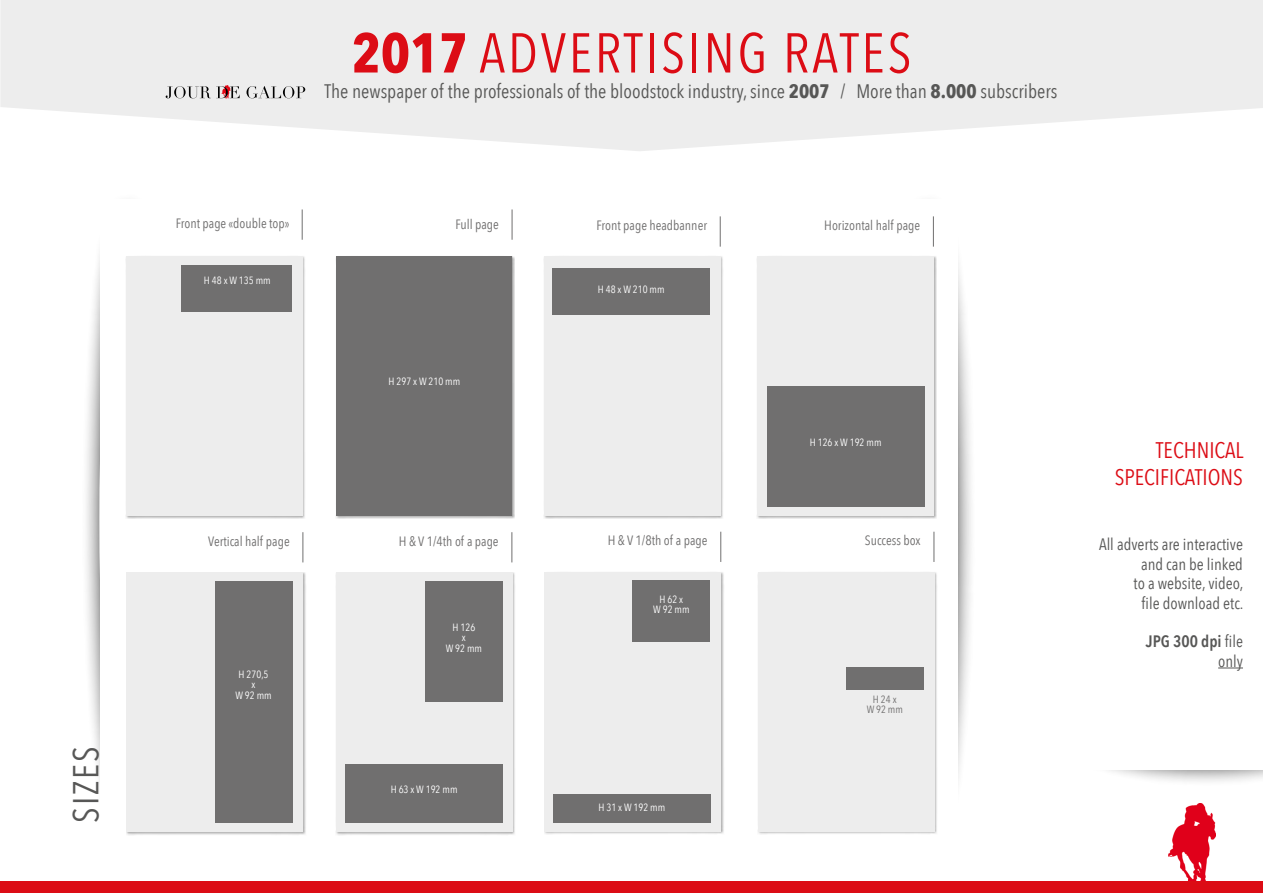
<style>
.page{position:relative;width:1263px;height:893px;background:#fff}
.page>*{position:absolute;margin:0;border:0;box-sizing:border-box;transform-origin:0 0}
.t1{font:55.5px "Avenir Next Condensed";letter-spacing:.05em;color:#dc0c15}
.t2{font:36px "Avenir Next Condensed";letter-spacing:.05em;color:#575756}
.t3{font:22.5px/27px "Avenir Next Condensed";color:#dc0c15;text-align:right}
.t4{font:19.5px "Avenir Next Condensed";color:#575756}
.t5{font:16.5px/19.8px "Avenir Next Condensed";color:#575756;text-align:right}
.t6{font:600 16.5px/19.8px "Avenir Next Condensed";color:#575756;text-align:right}
.t7{font:13.5px "Avenir Next Condensed";color:#706f6f}
.t8{font:10.5px/10.5px "Avenir Next Condensed";color:#fff;text-align:center}
.t9{font:10.5px/10.5px "Avenir Next Condensed";color:#706f6f;text-align:center}
.s1{font-weight:700}
.s2{font-weight:400}
</style>
<div class="page">
<img style="left:1168px;top:803px;width:47px;height:78px">
<svg style="left:0;top:0;width:1263px;height:151px;background:#efefef"></svg>
<div style="left:81px;top:192px;width:95px;height:657px;background:#000;opacity:.75"></div>
<div style="left:1067px;top:691px;width:196px;height:96px;background:#000;opacity:.75"></div>
<div style="left:881px;top:192px;width:96px;height:657px;background:#000;opacity:.75"></div>
<div style="left:100px;top:199px;width:858px;height:648px;background:#fff"></div>
<div style="left:1061px;top:172px;width:202px;height:598px;background:#fff"></div>
<div style="left:125px;top:256px;width:181px;height:263px;background:#000;opacity:.3"></div>
<div style="left:126px;top:256px;width:176px;height:259px;background:#ededed"></div>
<div style="left:543px;top:256px;width:181px;height:263px;background:#000;opacity:.3"></div>
<div style="left:544px;top:256px;width:176px;height:259px;background:#ededed"></div>
<div style="left:757px;top:256px;width:180px;height:263px;background:#000;opacity:.3"></div>
<div style="left:757px;top:256px;width:177px;height:259px;background:#ededed"></div>
<div style="left:181px;top:265px;width:111px;height:46px;background:#706f6f"></div>
<div style="left:553px;top:268px;width:157px;height:46px;background:#706f6f"></div>
<div style="left:335px;top:256px;width:180px;height:263px;background:#000;opacity:.3"></div>
<div style="left:336px;top:256px;width:176px;height:259px;background:#706f6f"></div>
<div style="left:767px;top:386px;width:157px;height:121px;background:#706f6f"></div>
<hr style="left:302px;top:209px;width:1px;height:31px;background:#706f6f">
<hr style="left:720px;top:216px;width:1px;height:31px;background:#706f6f">
<hr style="left:512px;top:209px;width:1px;height:31px;background:#706f6f">
<hr style="left:933px;top:216px;width:1px;height:31px;background:#706f6f">
<div style="left:126px;top:572px;width:180px;height:263px;background:#000;opacity:.3"></div>
<div style="left:127px;top:572px;width:176px;height:260px;background:#ededed"></div>
<div style="left:544px;top:572px;width:180px;height:263px;background:#000;opacity:.3"></div>
<div style="left:544px;top:572px;width:177px;height:259px;background:#ededed"></div>
<div style="left:335px;top:572px;width:181px;height:263px;background:#000;opacity:.3"></div>
<div style="left:336px;top:572px;width:176px;height:260px;background:#ededed"></div>
<div style="left:757px;top:572px;width:181px;height:263px;background:#000;opacity:.3"></div>
<div style="left:758px;top:572px;width:176px;height:259px;background:#ededed"></div>
<div style="left:215px;top:581px;width:77px;height:242px;background:#706f6f"></div>
<div style="left:425px;top:581px;width:78px;height:121px;background:#706f6f"></div>
<div style="left:633px;top:581px;width:77px;height:61px;background:#706f6f"></div>
<div style="left:846px;top:667px;width:78px;height:22px;background:#706f6f"></div>
<div style="left:345px;top:764px;width:158px;height:59px;background:#706f6f"></div>
<div style="left:553px;top:794px;width:157px;height:28px;background:#706f6f"></div>
<hr style="left:303px;top:532px;width:1px;height:30px;background:#706f6f">
<hr style="left:720px;top:532px;width:1px;height:30px;background:#706f6f">
<hr style="left:512px;top:532px;width:1px;height:30px;background:#706f6f">
<hr style="left:934px;top:532px;width:1px;height:30px;background:#706f6f">
<svg style="left:1218px;top:668px;width:25px;height:1px"></svg>
<div style="left:0;top:881px;width:1263px;height:12px;background:#dc0c15"></div>
<svg style="left:166px;top:85px;width:74px;height:13px"></svg>
<svg style="left:246px;top:86px;width:59px;height:12px"></svg>
<h2 class="t2" style="left:55px;top:823px;width:78px;rotate:-90deg">SIZES</h2>
<h1 class="t1" style="left:352px;top:6px;width:561px"><span class="s1">2017</span> ADVERTISING RATES</h1>
<h3 class="t4" style="left:325px;top:75px;width:734px">The newspaper of the professionals of the bloodstock industry, since <span class="s1">2007</span> / More than <span class="s1">8.000</span> subscribers</h3>
<p class="t7" style="left:176px;top:211px;width:115px">Front page «double top»</p>
<p class="t7" style="left:455px;top:213px;width:45px">Full page</p>
<p class="t7" style="left:596px;top:214px;width:112px">Front page headbanner</p>
<p class="t7" style="left:824px;top:214px;width:97px">Horizontal half page</p>
<p class="t8" style="left:204px;top:275px;width:68px">H 48 x W 135 mm</p>
<p class="t8" style="left:388px;top:376px;width:73px">H 297 x W 210 mm</p>
<p class="t8" style="left:598px;top:283px;width:68px">H 48 x W 210 mm</p>
<p class="t8" style="left:810px;top:436px;width:73px">H 126 x W 192 mm</p>
<p class="t7" style="left:208px;top:529px;width:83px">Vertical half page</p>
<p class="t7" style="left:399px;top:529px;width:101px">H &amp; V 1/4th of a page</p>
<p class="t7" style="left:608px;top:529px;width:101px">H &amp; V 1/8th of a page</p>
<p class="t7" style="left:865px;top:529px;width:57px">Success box</p>
<p class="t8" style="left:235px;top:668px;width:38px">H 270,5 x<br>W 92 mm</p>
<p class="t8" style="left:446px;top:621px;width:38px">H 126<br>x<br>W 92 mm</p>
<p class="t8" style="left:391px;top:783px;width:68px">H 63 x W 192 mm</p>
<p class="t8" style="left:653px;top:593px;width:38px">H 62 x<br>W 92 mm</p>
<p class="t8" style="left:598px;top:801px;width:68px">H 31 x W 192 mm</p>
<p class="t9" style="left:867px;top:693px;width:38px">H 24 x<br>W 92 mm</p>
<h3 class="t3" style="left:1115px;top:435px;width:130px">TECHNICAL<br>SPECIFICATIONS</h3>
<p class="t5" style="left:1099px;top:533px;width:146px">All adverts are interactive and can be linked<br>to a website, video,<br>file download etc.</p>
<p class="t6" style="left:1146px;top:631px;width:99px">JPG 300 dpi <span class="s2">file only</span></p>
</div>
